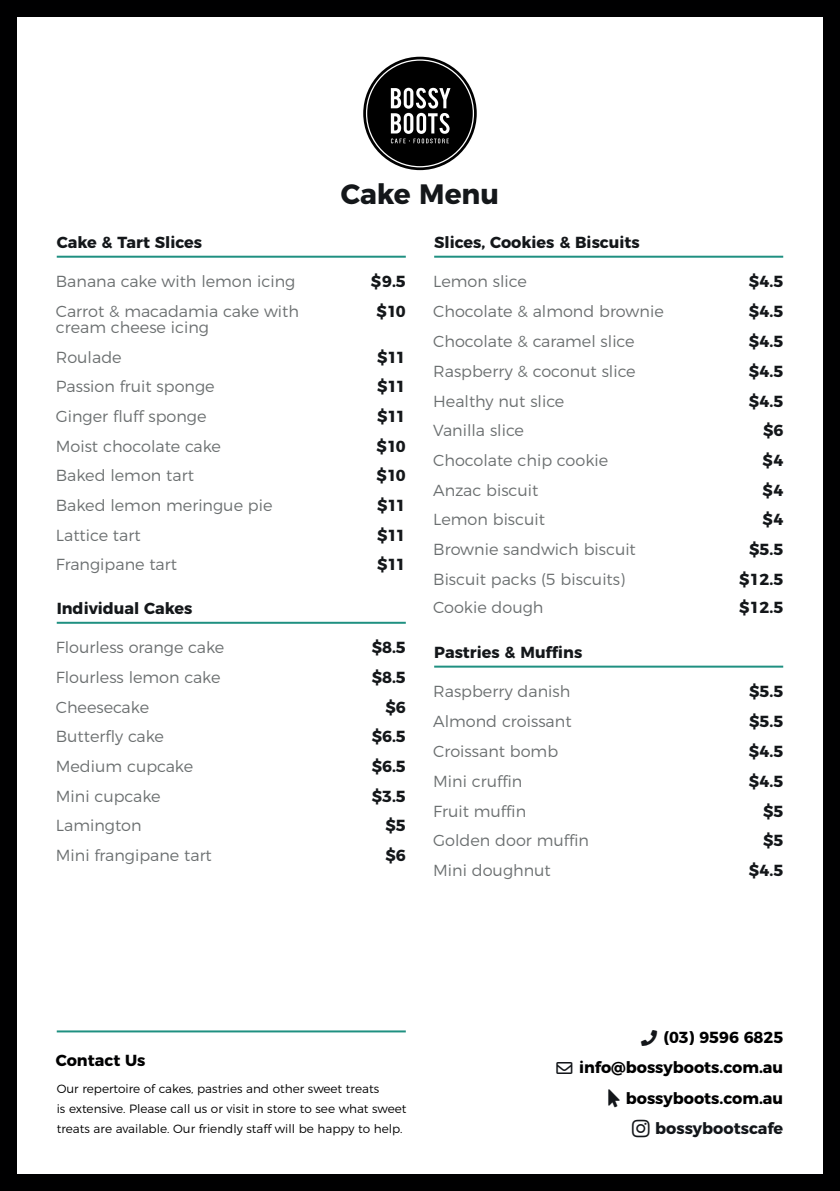
<style>
.page{position:relative;width:840px;height:1191px;background:#fff}
.page>*{position:absolute;margin:0;border:0;box-sizing:border-box;transform-origin:0 0}
.Main_Header{font:700 28px "Montserrat";color:#14171a}
.Body_copy{font:300 16px/16px "Montserrat";color:#6b6f70}
.Price{font:700 16px "Montserrat";letter-spacing:-.1em;color:#14171a}
.Sub_Header{font:700 16px "Montserrat";color:#14171a}
.Body_copy-2{font:700 16px "Montserrat";color:#000001}
.Body_copy-3{font:700 16px "Montserrat";color:#13161a}
.Body_copy-4{font:300 12px/20px "Montserrat";color:#000001}
.s1{color:#13161a}
</style>
<div class="page">
<div style="left:0;top:0;width:839px;height:1191px;background:#000001"></div>
<div style="left:17px;top:17px;width:805px;height:1157px;background:#fff"></div>
<svg style="left:363px;top:57px;width:113px;height:113px"></svg>
<hr style="left:57px;top:256px;width:348px;height:2px;background:#1f9081">
<hr style="left:434px;top:256px;width:348px;height:2px;background:#1f9081">
<hr style="left:434px;top:665px;width:348px;height:2px;background:#1f9081">
<hr style="left:57px;top:622px;width:348px;height:2px;background:#1f9081">
<hr style="left:57px;top:1030px;width:348px;height:2px;background:#1f9081">
<p class="Main_Header" style="left:341px;top:171px;width:160px">Cake Menu</p>
<p class="Sub_Header" style="left:57px;top:229px;width:147px">Cake &amp; Tart Slices</p>
<p class="Sub_Header" style="left:434px;top:229px;width:207px">Slices, Cookies &amp; Biscuits</p>
<p class="Price" style="left:370px;top:268px;width:36px">$9.5</p>
<p class="Price" style="left:748px;top:268px;width:36px">$4.5</p>
<p class="Body_copy" style="left:56px;top:272px;width:241px">Banana cake with lemon icing</p>
<p class="Body_copy" style="left:433px;top:272px;width:95px">Lemon slice</p>
<p class="Body_copy" style="left:56px;top:302px;width:244px">Carrot &amp; macadamia cake with cream cheese icing</p>
<p class="Body_copy" style="left:56px;top:348px;width:67px">Roulade</p>
<p class="Body_copy" style="left:56px;top:377px;width:160px">Passion fruit sponge</p>
<p class="Body_copy" style="left:56px;top:407px;width:152px">Ginger fluff sponge</p>
<p class="Body_copy" style="left:56px;top:437px;width:167px">Moist chocolate cake</p>
<p class="Body_copy" style="left:56px;top:466px;width:139px">Baked lemon tart</p>
<p class="Body_copy" style="left:56px;top:496px;width:218px">Baked lemon meringue pie</p>
<p class="Body_copy" style="left:56px;top:526px;width:86px">Lattice tart</p>
<p class="Body_copy" style="left:56px;top:555px;width:123px">Frangipane tart</p>
<p class="Sub_Header" style="left:57px;top:595px;width:137px">Individual Cakes</p>
<p class="Body_copy" style="left:56px;top:638px;width:170px">Flourless orange cake</p>
<p class="Body_copy" style="left:56px;top:668px;width:166px">Flourless lemon cake</p>
<p class="Body_copy" style="left:56px;top:697px;width:95px">Cheesecake</p>
<p class="Body_copy" style="left:56px;top:727px;width:110px">Butterfly cake</p>
<p class="Body_copy" style="left:56px;top:757px;width:139px">Medium cupcake</p>
<p class="Body_copy" style="left:56px;top:786px;width:106px">Mini cupcake</p>
<p class="Body_copy" style="left:56px;top:816px;width:87px">Lamington</p>
<p class="Body_copy" style="left:56px;top:846px;width:157px">Mini frangipane tart</p>
<p class="Price" style="left:376px;top:298px;width:31px">$10</p>
<p class="Price" style="left:377px;top:344px;width:30px">$11</p>
<p class="Price" style="left:377px;top:373px;width:30px">$11</p>
<p class="Price" style="left:377px;top:403px;width:30px">$11</p>
<p class="Price" style="left:376px;top:433px;width:31px">$10</p>
<p class="Price" style="left:376px;top:462px;width:31px">$10</p>
<p class="Price" style="left:377px;top:492px;width:30px">$11</p>
<p class="Price" style="left:377px;top:522px;width:30px">$11</p>
<p class="Price" style="left:377px;top:551px;width:30px">$11</p>
<p class="Price" style="left:371px;top:634px;width:35px">$8.5</p>
<p class="Price" style="left:371px;top:664px;width:35px">$8.5</p>
<p class="Price" style="left:385px;top:694px;width:22px">$6</p>
<p class="Price" style="left:371px;top:723px;width:35px">$6.5</p>
<p class="Price" style="left:371px;top:753px;width:35px">$6.5</p>
<p class="Price" style="left:371px;top:783px;width:35px">$3.5</p>
<p class="Price" style="left:385px;top:812px;width:22px">$5</p>
<p class="Price" style="left:385px;top:842px;width:22px">$6</p>
<p class="Body_copy" style="left:433px;top:302px;width:232px">Chocolate &amp; almond brownie</p>
<p class="Body_copy" style="left:433px;top:332px;width:203px">Chocolate &amp; caramel slice</p>
<p class="Body_copy" style="left:433px;top:362px;width:204px">Raspberry &amp; coconut slice</p>
<p class="Body_copy" style="left:433px;top:391px;width:132px">Healthy nut slice</p>
<p class="Body_copy" style="left:433px;top:421px;width:92px">Vanilla slice</p>
<p class="Body_copy" style="left:433px;top:451px;width:176px">Chocolate chip cookie</p>
<p class="Body_copy" style="left:433px;top:480px;width:107px">Anzac biscuit</p>
<p class="Body_copy" style="left:433px;top:510px;width:113px">Lemon biscuit</p>
<p class="Body_copy" style="left:433px;top:540px;width:204px">Brownie sandwich biscuit</p>
<p class="Body_copy" style="left:433px;top:569px;width:193px">Biscuit packs (5 biscuits)</p>
<p class="Body_copy" style="left:433px;top:598px;width:112px">Cookie dough</p>
<p class="Sub_Header" style="left:434px;top:639px;width:149px">Pastries &amp; Muffins</p>
<p class="Body_copy" style="left:433px;top:682px;width:138px">Raspberry danish</p>
<p class="Body_copy" style="left:433px;top:712px;width:140px">Almond croissant</p>
<p class="Body_copy" style="left:433px;top:742px;width:126px">Croissant bomb</p>
<p class="Body_copy" style="left:433px;top:771px;width:91px">Mini cruffin</p>
<p class="Body_copy" style="left:433px;top:801px;width:94px">Fruit muffin</p>
<p class="Body_copy" style="left:433px;top:831px;width:157px">Golden door muffin</p>
<p class="Body_copy" style="left:433px;top:860px;width:119px">Mini doughnut</p>
<p class="Price" style="left:748px;top:298px;width:36px">$4.5</p>
<p class="Price" style="left:748px;top:328px;width:36px">$4.5</p>
<p class="Price" style="left:748px;top:358px;width:36px">$4.5</p>
<p class="Price" style="left:748px;top:388px;width:36px">$4.5</p>
<p class="Price" style="left:762px;top:417px;width:22px">$6</p>
<p class="Price" style="left:762px;top:447px;width:22px">$4</p>
<p class="Price" style="left:762px;top:477px;width:22px">$4</p>
<p class="Price" style="left:762px;top:506px;width:22px">$4</p>
<p class="Price" style="left:748px;top:536px;width:35px">$5.5</p>
<p class="Price" style="left:738px;top:566px;width:45px">$12.5</p>
<p class="Price" style="left:738px;top:594px;width:45px">$12.5</p>
<p class="Price" style="left:748px;top:678px;width:35px">$5.5</p>
<p class="Price" style="left:748px;top:708px;width:35px">$5.5</p>
<p class="Price" style="left:748px;top:738px;width:36px">$4.5</p>
<p class="Price" style="left:748px;top:768px;width:36px">$4.5</p>
<p class="Price" style="left:762px;top:797px;width:22px">$5</p>
<p class="Price" style="left:762px;top:827px;width:22px">$5</p>
<p class="Price" style="left:748px;top:857px;width:36px">$4.5</p>
<p class="Body_copy-2" style="left:56px;top:1046px;width:91px">Contact Us</p>
<p class="Body_copy-4" style="left:57px;top:1078px;width:324px">Our repertoire of cakes, pastries and other sweet treats</p>
<p class="Body_copy-4" style="left:57px;top:1098px;width:351px">is extensive. Please call us or visit in store to see what sweet treats are available. Our friendly staff will be happy to help.</p>
<p class="Body_copy-2" style="left:663px;top:1024px;width:121px">(03) 9596 6825</p>
<p class="Body_copy-2" style="left:556px;top:1054px;width:228px"><span class="s1">→</span> info@bossyboots.com.au</p>
<p class="Body_copy-2" style="left:625px;top:1084px;width:159px">bossyboots.com.au</p>
<p class="Body_copy-3" style="left:655px;top:1114px;width:129px">bossybootscafe</p>
</div>
